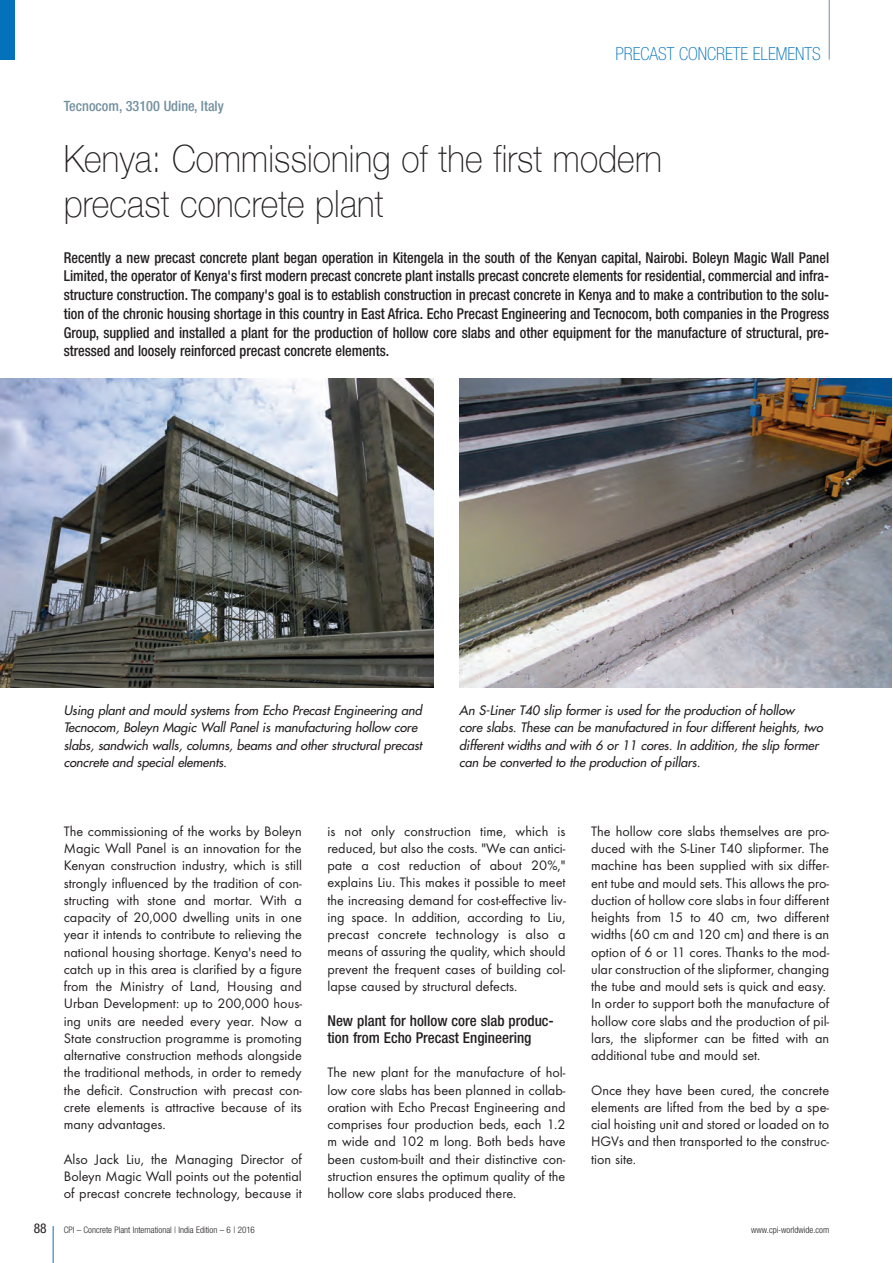
<style>
.page{position:relative;width:893px;height:1263px;background:#fff}
.page>*{position:absolute;margin:0;border:0;box-sizing:border-box;transform-origin:0 0}
.t1{font:100 37.5px/45px "Helvetica Neue";letter-spacing:.005em;color:#231f20;scale:.9 1}
.t2{font:100 condensed 18px "Helvetica Neue";color:#0372bb}
.t3{font:500 condensed 15px/18.8px "Helvetica Neue";color:#231f20;text-align:justify;scale:.95 1}
.t4{font:500 condensed 15px/17.2px "Helvetica Neue";color:#231f20}
.t5{font:14.25px/17.2px "Futura T";color:#231f20;text-align:justify}
.t6{font:500 condensed 14.25px "Helvetica Neue";color:#73909f}
.t7{font:condensed 13.5px "Helvetica Neue";color:#231f20}
.t8{font:italic 12.75px/17.2px "Futura";letter-spacing:-.005em;color:#231f20}
.t9{font:300 condensed 9px "Helvetica Neue";color:#231f20}
</style>
<div class="page">
<hr style="left:53px;top:1226px;width:1px;height:37px;background:#0372bb">
<hr style="left:829px;top:0;width:1px;height:60px;background:#73909f">
<div style="left:0;top:0;width:15px;height:60px;background:#0372bb"></div>
<img style="left:0;top:378px;width:434px;height:309px">
<img style="left:459px;top:378px;width:433px;height:309px">
<p class="t6" style="left:64px;top:101px;width:162px">Tecnocom, 33100 Udine, Italy</p>
<p class="t2" style="left:615px;top:43px;width:207px">PRECAST CONCRETE ELEMENTS</p>
<h1 class="t1" style="left:64px;top:136px;width:666px">Kenya: Commissioning of the first modern precast concrete plant</h1>
<p class="t3" style="left:64px;top:249px;width:807px">Recently a new precast concrete plant began operation in Kitengela in the south of the Kenyan capital, Nairobi. Boleyn Magic Wall Panel Limited, the operator of Kenya's first modern precast concrete plant installs precast concrete elements for residential, commercial and infra&shy;structure construction. The company's goal is to establish construction in precast concrete in Kenya and to make a contribution to the solu&shy;tion of the chronic housing shortage in this country in East Africa. Echo Precast Engineering and Tecnocom, both companies in the Progress Group, supplied and installed a plant for the production of hollow core slabs and other equipment for the manufacture of structural, pre&shy;stressed and loosely reinforced precast concrete elements.</p>
<p class="t8" style="left:64px;top:703px;width:362px">Using plant and mould systems from Echo Precast Engineering and Tecnocom, Boleyn Magic Wall Panel is manufacturing hollow core slabs, sandwich walls, columns, beams and other structural precast concrete and special elements.</p>
<p class="t8" style="left:459px;top:703px;width:367px">An S-Liner T40 slip former is used for the production of hollow core slabs. These can be manufactured in four different heights, two different widths and with 6 or 11 cores. In addition, the slip former can be converted to the production of pillars.</p>
<p class="t5" style="left:64px;top:822px;width:240px">The commissioning of the works by Boleyn Magic Wall Panel is an innovation for the Kenyan construction industry, which is still strongly influenced by the tradition of con&shy;structing with stone and mortar. With a capacity of 20,000 dwelling units in one year it intends to contribute to relieving the national housing shortage. Kenya's need to catch up in this area is clarified by a figure from the Ministry of Land, Housing and Urban Development: up to 200,000 hous&shy;ing units are needed every year. Now a State construction programme is promoting alternative construction methods alongside the traditional methods, in order to remedy the deficit. Construction with precast con&shy;crete elements is attractive because of its many advantages.</p>
<p class="t5" style="left:64px;top:1150px;width:240px">Also Jack Liu, the Managing Director of Boleyn Magic Wall points out the potential of precast concrete technology, because it</p>
<p class="t5" style="left:327px;top:822px;width:240px">is not only construction time, which is reduced, but also the costs. "We can antici&shy;pate a cost reduction of about 20%," explains Liu. This makes it possible to meet the increasing demand for cost-effective liv&shy;ing space. In addition, according to Liu, precast concrete technology is also a means of assuring the quality, which should prevent the frequent cases of building col&shy;lapse caused by structural defects.</p>
<p class="t4" style="left:327px;top:1013px;width:228px">New plant for hollow core slab produc&shy;tion from Echo Precast Engineering</p>
<p class="t5" style="left:327px;top:1064px;width:240px">The new plant for the manufacture of hol&shy;low core slabs has been planned in collab&shy;oration with Echo Precast Engineering and comprises four production beds, each 1.2 m wide and 102 m long. Both beds have been custom-built and their distinctive con&shy;struction ensures the optimum quality of the hollow core slabs produced there.</p>
<p class="t5" style="left:591px;top:822px;width:240px;text-align:left">The hollow core slabs themselves are pro&shy;duced with the S-Liner T40 slipformer. The machine has been supplied with six differ&shy;ent tube and mould sets. This allows the pro&shy;duction of hollow core slabs in four different heights from 15 to 40 cm, two different widths (60 cm and 120 cm) and there is an option of 6 or 11 cores. Thanks to the mod&shy;ular construction of the slipformer, changing the tube and mould sets is quick and easy.<br>In order to support both the manufacture of hollow core slabs and the production of pil&shy;lars, the slipformer can be fitted with an additional tube and mould set.</p>
<p class="t5" style="left:591px;top:1081px;width:240px">Once they have been cured, the concrete elements are lifted from the bed by a spe&shy;cial hoisting unit and stored or loaded on to HGVs and then transported to the construc&shy;tion site.</p>
<p class="t7" style="left:34px;top:1223px;width:14px">88</p>
<p class="t9" style="left:64px;top:1224px;width:193px">CPI – Concrete Plant International | India Edition – 6 | 2016</p>
<p class="t9" style="left:751px;top:1224px;width:79px">www.cpi-worldwide.com</p>
</div>
